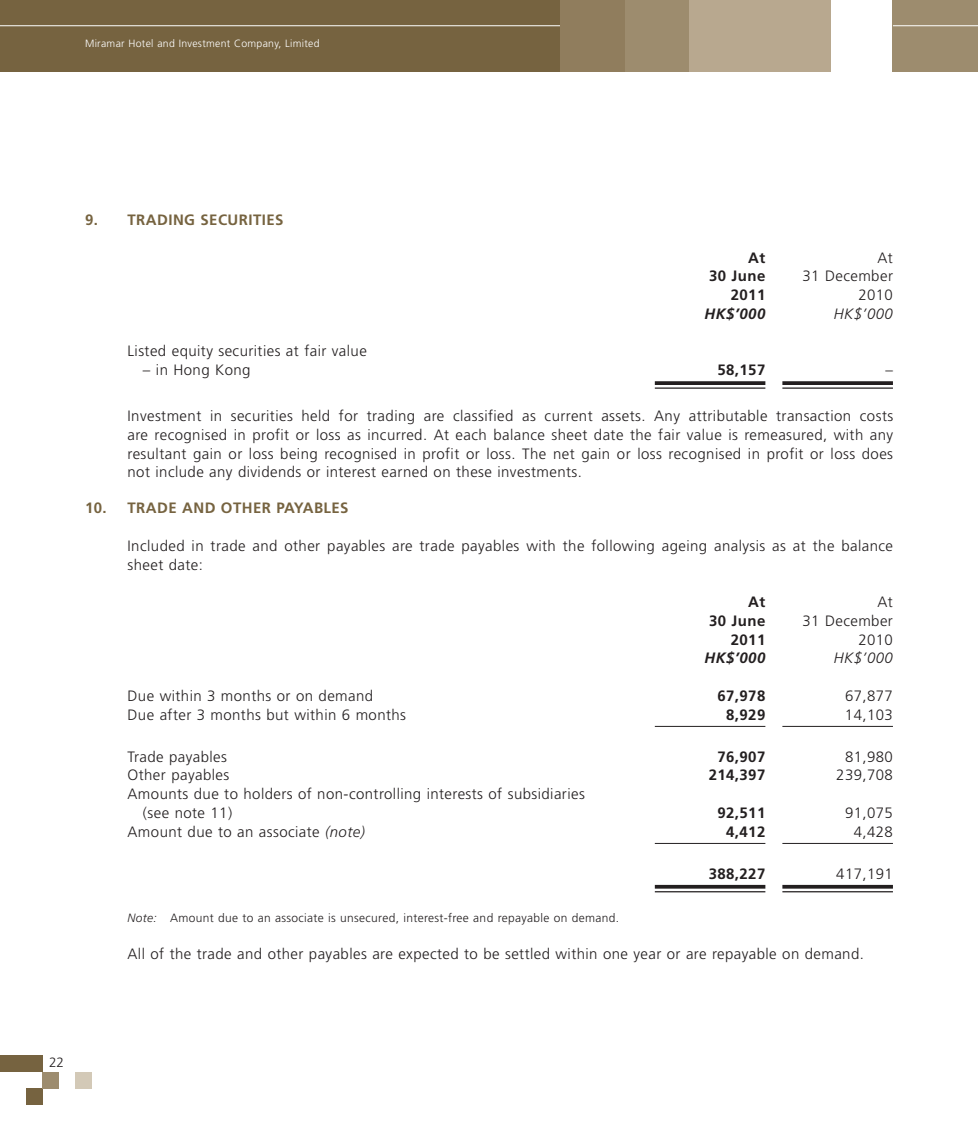
<style>
.page{position:relative;width:978px;height:1127px;background:#fff}
.page>*{position:absolute;margin:0;border:0;box-sizing:border-box;transform-origin:0 0}
.t1{font:300 15px/18.8px "Frutiger LT Std";letter-spacing:.03em;color:#231f20}
.t2{font:700 15px "Frutiger LT Std";letter-spacing:.03em;color:#231f20}
.t3{font:700 15px "Frutiger LT Std";letter-spacing:.03em;color:#766340}
.t4{font:italic 700 15px "Frutiger LT Std";letter-spacing:.03em;color:#231f20}
.t5{font:italic 300 15px "Frutiger LT Std";letter-spacing:.03em;color:#231f20}
.t6{font:300 13.5px "Frutiger LT Std";color:#231f20}
.t7{font:300 12px "Frutiger LT Std";letter-spacing:.03em;color:#231f20}
.t8{font:300 10.5px "Frutiger LT Std";letter-spacing:.03em;color:#fff}
.s1{font-style:italic}
</style>
<div class="page">
<div style="left:893px;top:0;width:85px;height:71px;background:#9d8c6e"></div>
<div style="left:0;top:0;width:53px;height:71px;background:#766340"></div>
<div style="left:38px;top:0;width:542px;height:71px;background:#766340"></div>
<div style="left:571px;top:0;width:200px;height:71px;background:#9d8c6e"></div>
<hr style="left:893px;top:25px;width:85px;height:1px;background:#fff">
<hr style="left:0;top:25px;width:582px;height:1px;background:#fff">
<div style="left:560px;top:0;width:64px;height:71px;background:#907d5d"></div>
<div style="left:689px;top:0;width:141px;height:71px;background:#b8a88f"></div>
<div style="left:0;top:1056px;width:42px;height:16px;background:#766340"></div>
<div style="left:26px;top:1088px;width:16px;height:16px;background:#766340"></div>
<div style="left:42px;top:1072px;width:16px;height:16px;background:#9d8c6e"></div>
<div style="left:75px;top:1072px;width:16px;height:16px;background:#d3c9b7"></div>
<svg style="left:655px;top:381px;width:110px;height:4px"></svg>
<hr style="left:655px;top:387px;width:110px;height:2px;background:#231f20">
<svg style="left:782px;top:381px;width:111px;height:4px"></svg>
<hr style="left:782px;top:387px;width:111px;height:2px;background:#231f20">
<hr style="left:655px;top:726px;width:110px;height:1px;background:#231f20">
<hr style="left:782px;top:726px;width:111px;height:1px;background:#231f20">
<hr style="left:655px;top:843px;width:110px;height:1px;background:#231f20">
<hr style="left:782px;top:843px;width:111px;height:1px;background:#231f20">
<hr style="left:655px;top:885px;width:110px;height:3px;background:#231f20">
<hr style="left:655px;top:891px;width:110px;height:1px;background:#231f20">
<hr style="left:782px;top:885px;width:111px;height:3px;background:#231f20">
<hr style="left:782px;top:891px;width:111px;height:1px;background:#231f20">
<p class="t8" style="left:85px;top:37px;width:236px">Miramar Hotel and Investment Company, Limited</p>
<p class="t3" style="left:85px;top:211px;width:200px">9. TRADING SECURITIES</p>
<p class="t2" style="left:748px;top:249px;width:19px">At</p>
<p class="t1" style="left:878px;top:248px;width:17px">At</p>
<p class="t2" style="left:709px;top:267px;width:58px">30 June</p>
<p class="t1" style="left:802px;top:267px;width:92px">31 December</p>
<p class="t2" style="left:731px;top:286px;width:36px">2011</p>
<p class="t1" style="left:858px;top:286px;width:36px">2010</p>
<p class="t4" style="left:704px;top:305px;width:62px">HK$’000</p>
<p class="t5" style="left:834px;top:305px;width:61px">HK$’000</p>
<p class="t1" style="left:128px;top:342px;width:241px">Listed equity securities at fair value</p>
<p class="t1" style="left:143px;top:361px;width:109px">– in Hong Kong</p>
<p class="t2" style="left:717px;top:361px;width:49px">58,157</p>
<p class="t1" style="left:885px;top:361px;width:9px">–</p>
<p class="t1" style="left:128px;top:407px;width:767px;text-align:justify">Investment in securities held for trading are classified as current assets. Any attributable transaction costs are recognised in profit or loss as incurred. At each balance sheet date the fair value is remeasured, with any resultant gain or loss being recognised in profit or loss. The net gain or loss recognised in profit or loss does not include any dividends or interest earned on these investments.</p>
<p class="t3" style="left:85px;top:499px;width:265px">10. TRADE AND OTHER PAYABLES</p>
<p class="t1" style="left:128px;top:536px;width:767px">Included in trade and other payables are trade payables with the following ageing analysis as at the balance sheet date:</p>
<p class="t2" style="left:748px;top:593px;width:19px">At</p>
<p class="t1" style="left:877px;top:593px;width:17px">At</p>
<p class="t2" style="left:709px;top:612px;width:58px">30 June</p>
<p class="t1" style="left:802px;top:611px;width:92px">31 December</p>
<p class="t2" style="left:731px;top:631px;width:36px">2011</p>
<p class="t1" style="left:858px;top:630px;width:36px">2010</p>
<p class="t4" style="left:704px;top:649px;width:62px">HK$’000</p>
<p class="t5" style="left:834px;top:650px;width:61px">HK$’000</p>
<p class="t1" style="left:128px;top:686px;width:247px">Due within 3 months or on demand</p>
<p class="t2" style="left:717px;top:687px;width:49px">67,978</p>
<p class="t1" style="left:845px;top:686px;width:49px">67,877</p>
<p class="t1" style="left:128px;top:705px;width:280px">Due after 3 months but within 6 months</p>
<p class="t2" style="left:726px;top:706px;width:41px">8,929</p>
<p class="t1" style="left:845px;top:705px;width:49px">14,103</p>
<p class="t1" style="left:128px;top:747px;width:101px">Trade payables</p>
<p class="t2" style="left:717px;top:748px;width:49px">76,907</p>
<p class="t1" style="left:845px;top:747px;width:49px">81,980</p>
<p class="t1" style="left:128px;top:766px;width:103px">Other payables</p>
<p class="t2" style="left:709px;top:766px;width:58px">214,397</p>
<p class="t1" style="left:836px;top:766px;width:58px">239,708</p>
<p class="t1" style="left:143px;top:785px;width:443px;text-indent:-15px">Amounts due to holders of non-controlling interests of subsidiaries (see note 11)</p>
<p class="t2" style="left:717px;top:804px;width:49px">92,511</p>
<p class="t1" style="left:845px;top:803px;width:49px">91,075</p>
<p class="t1" style="left:128px;top:822px;width:239px">Amount due to an associate <span class="s1">(note)</span></p>
<p class="t2" style="left:726px;top:823px;width:41px">4,412</p>
<p class="t1" style="left:854px;top:822px;width:41px">4,428</p>
<p class="t2" style="left:709px;top:865px;width:58px">388,227</p>
<p class="t1" style="left:836px;top:864px;width:58px">417,191</p>
<p class="t7" style="left:128px;top:911px;width:493px"><span class="s1">Note:</span> Amount due to an associate is unsecured, interest-free and repayable on demand.</p>
<p class="t1" style="left:128px;top:945px;width:738px">All of the trade and other payables are expected to be settled within one year or are repayable on demand.</p>
<p class="t6" style="left:49px;top:1054px;width:17px">22</p>
</div>
